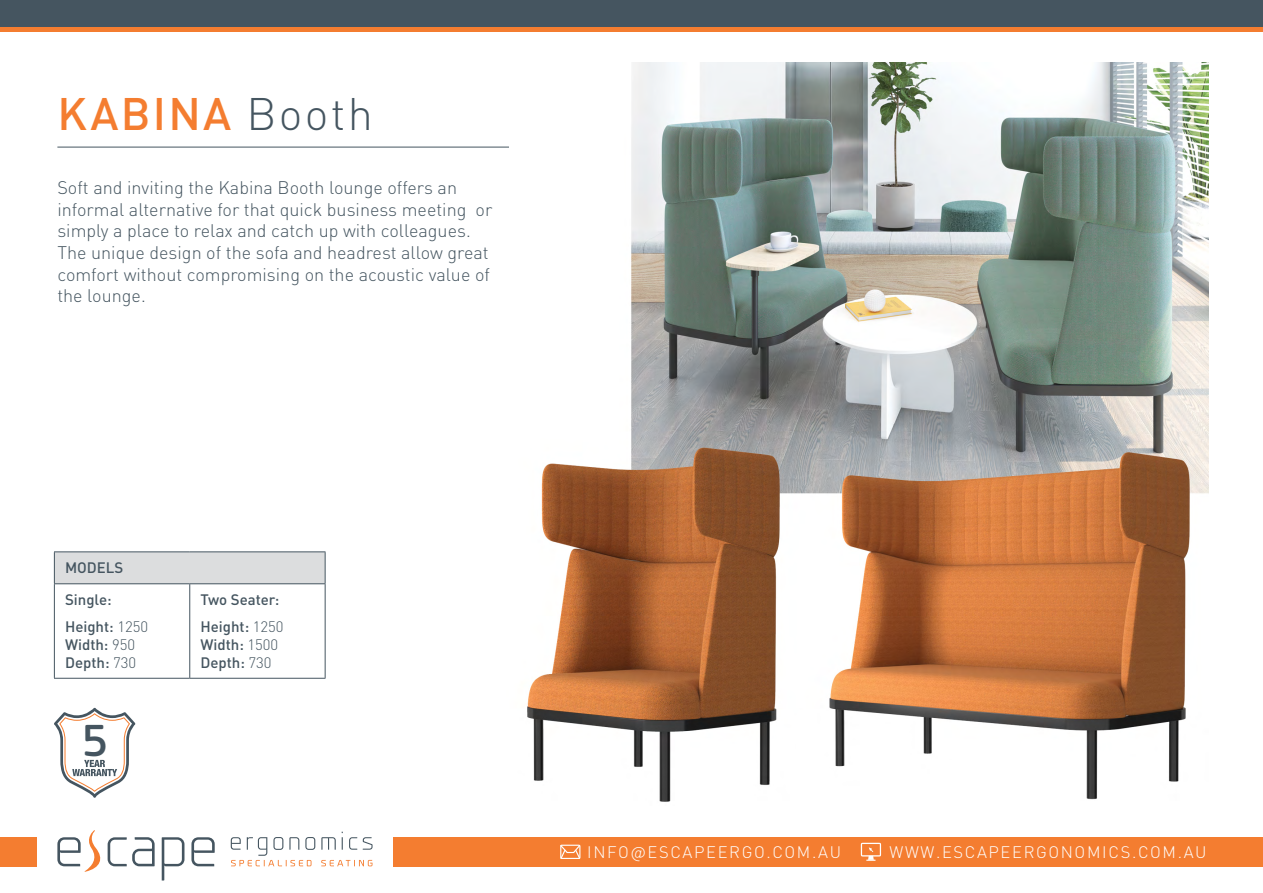
<style>
.page{position:relative;width:1263px;height:893px;background:#fff}
.page>*{position:absolute;margin:0;border:0;box-sizing:border-box;transform-origin:0 0}
.t1{font:500 45.75px "Vivala Sans Round";color:#455560}
.t2{font:500 45px "DIN Pro";letter-spacing:.05em;color:#f47d30}
.t3{font:300 18px/21.6px "DIN Pro";color:#455560}
.t4{font:300 16.5px "DIN Pro";letter-spacing:.1em;color:#fff}
.t5{font:500 15px/18px "DIN Pro";color:#455560}
.s1{font-weight:300;color:#455560}
.s2{font-weight:300}
</style>
<div class="page">
<svg style="left:54px;top:708px;width:81px;height:90px"></svg>
<div style="left:54px;top:552px;width:271px;height:32px;background:#dcddde"></div>
<hr style="left:325px;top:552px;width:1px;height:31px;background:#455560">
<hr style="left:54px;top:551px;width:136px;height:1px;background:#455560">
<hr style="left:54px;top:552px;width:1px;height:31px;background:#455560">
<hr style="left:190px;top:551px;width:135px;height:1px;background:#455560">
<hr style="left:54px;top:583px;width:136px;height:1px;background:#455560">
<hr style="left:54px;top:584px;width:1px;height:94px;background:#455560">
<hr style="left:190px;top:583px;width:135px;height:1px;background:#455560">
<hr style="left:189px;top:584px;width:1px;height:94px;background:#455560">
<hr style="left:325px;top:584px;width:1px;height:94px;background:#455560">
<hr style="left:54px;top:678px;width:136px;height:1px;background:#455560">
<hr style="left:190px;top:678px;width:135px;height:1px;background:#455560">
<img style="left:491px;top:63px;width:718px;height:739px">
<hr style="left:57px;top:147px;width:452px;height:1px;background:#455560">
<svg style="left:0;top:26px;width:1263px;height:6px;background:#d67638"></svg>
<div style="left:394px;top:837px;width:869px;height:29px;background:#f47d30"></div>
<div style="left:0;top:837px;width:36px;height:29px;background:#f47d30"></div>
<div style="left:0;top:0;width:1263px;height:26px;background:#455560"></div>
<svg style="left:321px;top:860px;width:51px;height:6px"></svg>
<svg style="left:162px;top:837px;width:22px;height:43px"></svg>
<svg style="left:191px;top:837px;width:24px;height:29px"></svg>
<svg style="left:231px;top:837px;width:84px;height:29px"></svg>
<svg style="left:321px;top:837px;width:15px;height:13px"></svg>
<svg style="left:342px;top:832px;width:1px;height:18px"></svg>
<svg style="left:349px;top:837px;width:8px;height:13px"></svg>
<svg style="left:363px;top:837px;width:10px;height:13px"></svg>
<svg style="left:57px;top:830px;width:98px;height:42px"></svg>
<svg style="left:861px;top:843px;width:20px;height:18px"></svg>
<svg style="left:560px;top:845px;width:20px;height:14px"></svg>
<h2 class="t2" style="left:57px;top:77px;width:317px">KABINA <span class="s1">Booth</span></h2>
<p class="t3" style="left:57px;top:175px;width:437px">Soft and inviting the Kabina Booth lounge offers an informal alternative for that quick business meeting or simply a place to relax and catch up with colleagues.<br>The unique design of the sofa and headrest allow great comfort without compromising on the acoustic value of the lounge.</p>
<p class="t5" style="left:65px;top:550px;width:60px;line-height:32px">MODELS<br>Single:</p>
<p class="t5" style="left:65px;top:616px;width:85px">Height: <span class="s2">1250<br></span>Width: <span class="s2">950<br></span>Depth: <span class="s2">730</span></p>
<h1 class="t1" style="left:83px;top:713px;width:27px">5</h1>
<p class="t5" style="left:200px;top:585px;width:85px;line-height:26.5px">Two Seater:<br>Height: <span class="s2">1250</span></p>
<p class="t5" style="left:200px;top:634px;width:79px">Width: <span class="s2">1500<br></span>Depth: <span class="s2">730</span></p>
<p class="t4" style="left:587px;top:839px;width:255px">INFO@ESCAPEERGO.COM.AU</p>
<p class="t4" style="left:889px;top:839px;width:319px">WWW.ESCAPEERGONOMICS.COM.AU</p>
</div>
